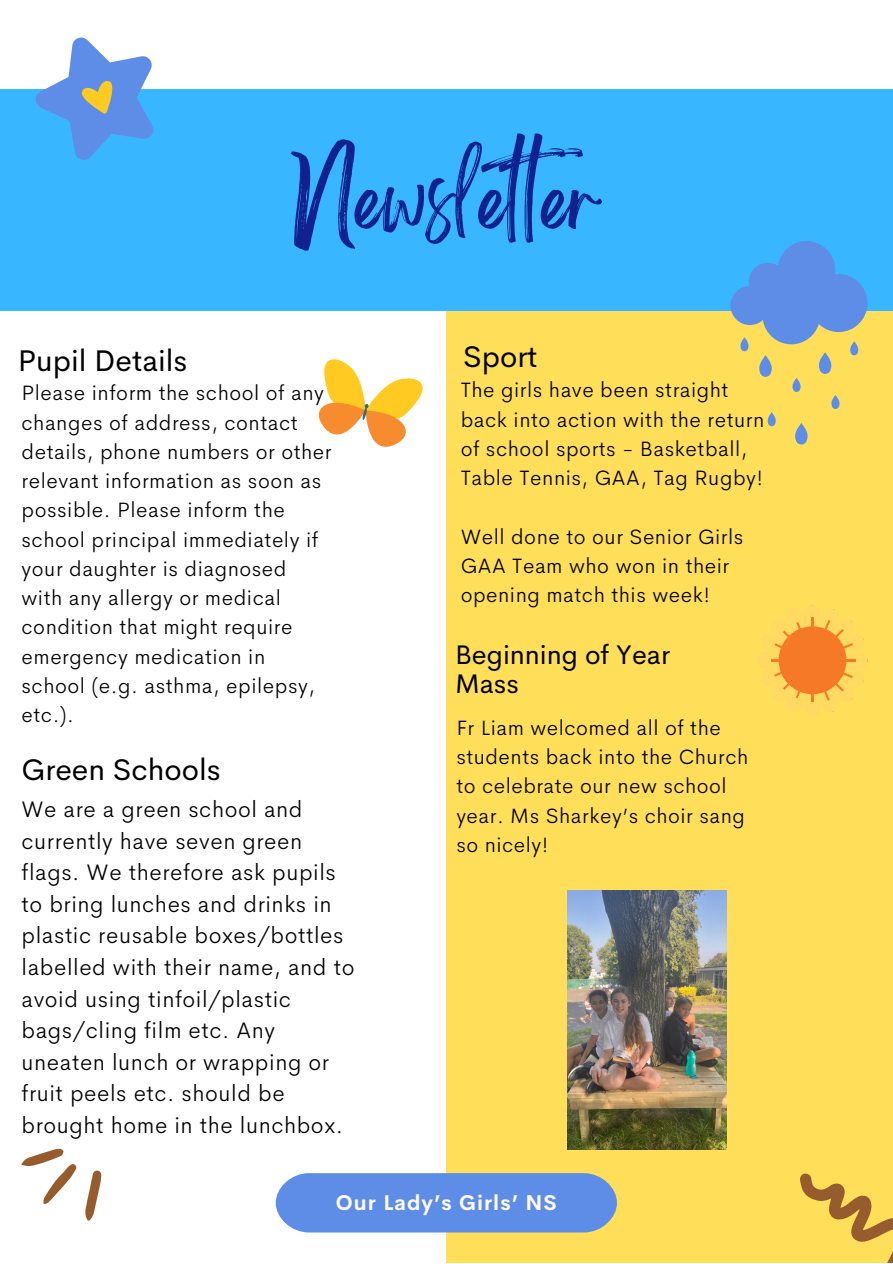
<style>
.page{position:relative;width:893px;height:1264px;background:#fff}
.page>*{position:absolute;margin:0;border:0;box-sizing:border-box;transform-origin:0 0}
.t1{font:72px "Brightwall";color:#122190}
.t2{font:30px "Cerebri Sans";color:#000}
.t3{font:27px/29.2px "Cerebri Sans";color:#000}
.t4{font:300 22.65px/31.5px "Cerebri Sans";letter-spacing:.025em;color:#000}
.t5{font:300 21px/29.2px "Cerebri Sans";letter-spacing:.025em;color:#000}
.t6{font:700 21px "Cerebri Sans";letter-spacing:.05em;color:#fffaeb}
</style>
<div class="page">
<div style="left:446px;top:308px;width:446px;height:954px;background:#ffde59"></div>
<div style="left:0;top:89px;width:892px;height:222px;background:#38b6ff"></div>
<svg style="left:800px;top:1173px;width:93px;height:89px"></svg>
<div style="left:804px;top:605px;width:16px;height:110px;background:#ffda63;border-radius:8px"></div>
<div style="left:757px;top:652px;width:110px;height:16px;background:#ffda63;border-radius:8px"></div>
<svg style="left:771px;top:609px;width:93px;height:103px"></svg>
<div style="left:778px;top:626px;width:68px;height:68px;background:#f57927;border-radius:50%"></div>
<svg style="left:318px;top:359px;width:105px;height:88px"></svg>
<svg style="left:730px;top:241px;width:137px;height:203px"></svg>
<svg style="left:36px;top:37px;width:118px;height:123px"></svg>
<svg style="left:22px;top:1148px;width:79px;height:72px"></svg>
<div style="left:276px;top:1173px;width:341px;height:59px;background:#5e8de8"></div>
<img style="left:567px;top:890px;width:159px;height:258px">
<p class="t1" style="left:293px;top:174px;width:308px">Newsleter</p>
<p class="t2" style="left:18px;top:341px;width:171px">Pupil Details</p>
<p class="t5" style="left:22px;top:378px;width:311px">Please inform the school of any changes of address, contact details, phone numbers or other relevant information as soon as possible. Please inform the school principal immediately if your daughter is diagnosed with any allergy or medical condition that might require emergency medication in school (e.g. asthma, epilepsy, etc.).</p>
<p class="t2" style="left:22px;top:749px;width:201px">Green Schools</p>
<p class="t4" style="left:22px;top:793px;width:334px">We are a green school and currently have seven green flags. We therefore ask pupils to bring lunches and drinks in plastic reusable boxes/bottles labelled with their name, and to avoid using tinfoil/plastic bags/cling film etc. Any uneaten lunch or wrapping or fruit peels etc. should be brought home in the lunchbox.</p>
<p class="t2" style="left:463px;top:337px;width:76px">Sport</p>
<p class="t5" style="left:460px;top:375px;width:305px">The girls have been straight back into action with the return of school sports - Basketball,<br>Table Tennis, GAA, Tag Rugby!</p>
<p class="t5" style="left:460px;top:521px;width:284px">Well done to our Senior Girls<br>GAA Team who won in their opening match this week!</p>
<p class="t3" style="left:455px;top:640px;width:216px">Beginning of Year<br>Mass</p>
<p class="t5" style="left:456px;top:713px;width:293px">Fr Liam welcomed all of the students back into the Church to celebrate our new school year. Ms Sharkey’s choir sang so nicely!</p>
<p class="t6" style="left:336px;top:1188px;width:222px">Our Lady’s Girls’ NS</p>
</div>
